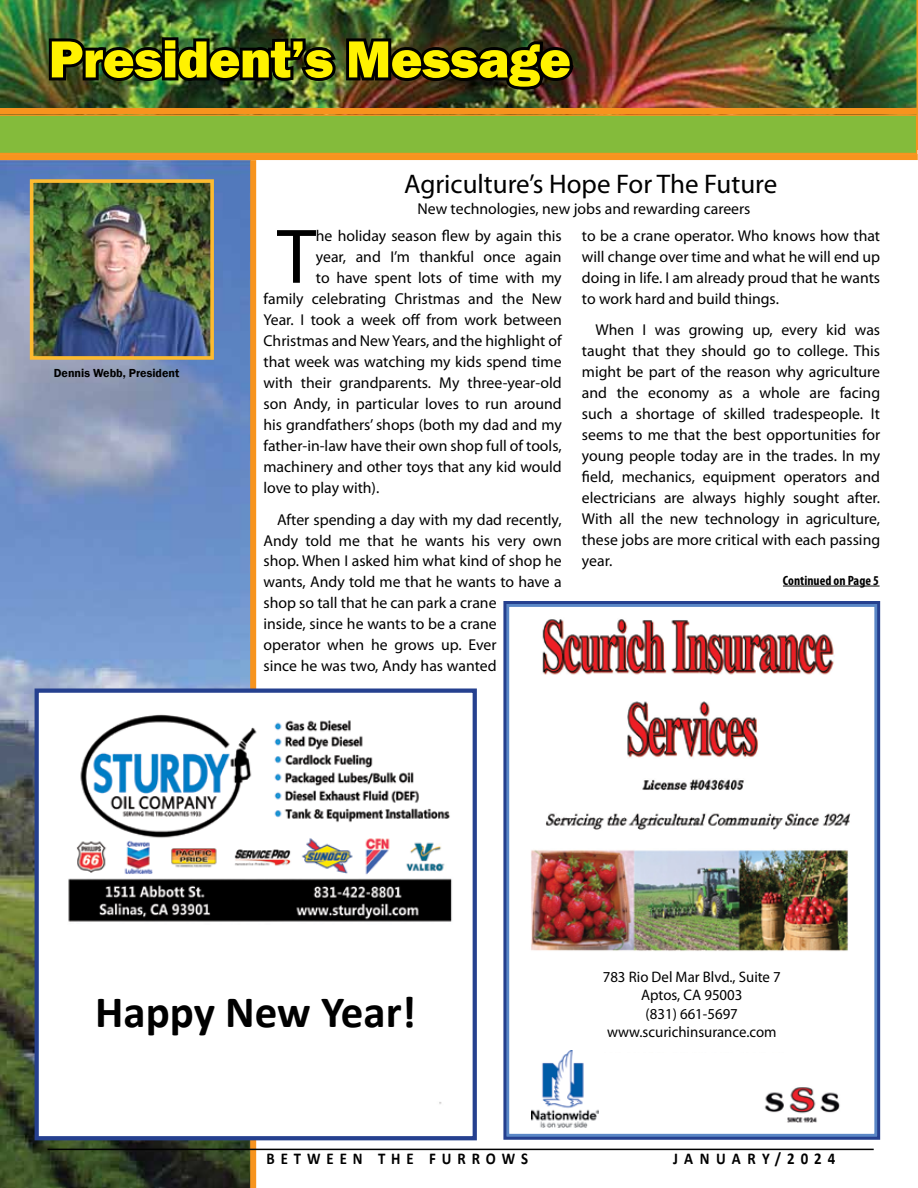
<style>
.page{position:relative;width:918px;height:1188px;background:#fff}
.page>*{position:absolute;margin:0;border:0;box-sizing:border-box;transform-origin:0 0}
.t1{font:78px "Myriad Pro";color:#000}
.t2{font:800 54px "Franklin Gothic";letter-spacing:-.01em;color:#fff200}
.t3{font:700 45px "Calibri";color:#000}
.t4{font:27px "Myriad Pro";color:#000}
.t5{font:700 16.5px "Calibri";letter-spacing:.4em;color:#000;scale:.9 1}
.t6{font:15.75px/21px "Myriad Pro";color:#000;text-align:justify}
.t7{font:15.3px/18.3px "Myriad Pro";color:#000;text-align:center}
.t8{font:700 condensed 13.5px "Myriad Pro";color:#000}
.t9{font:600 12px "Franklin Gothic";color:#000}
</style>
<div class="page">
<img style="left:0;top:160px;width:250px;height:1028px">
<div style="left:250px;top:160px;width:6px;height:1028px;background:#f7941e"></div>
<img style="left:0;top:0;width:918px;height:150px">
<svg style="left:0;top:114px;width:917px;height:40px;background:#8bb738"></svg>
<div style="left:0;top:154px;width:918px;height:6px;background:#f7941e"></div>
<div style="left:0;top:108px;width:917px;height:6px;background:#f7941e"></div>
<img style="left:531px;top:619px;width:320px;height:504px">
<div style="left:505px;top:603px;width:374px;height:535px;border:4px solid #5a87c6"></div>
<div style="left:590px;top:970px;width:200px;height:81px;background:#fff"></div>
<div style="left:523px;top:1055px;width:102px;height:75px;background:#fff"></div>
<img style="left:532px;top:1050px;width:66px;height:77px">
<div style="left:503px;top:601px;width:377px;height:539px;border:3px solid #25408f"></div>
<hr style="left:48px;top:1149px;width:826px;height:1px;background:#000">
<img style="left:40px;top:694px;width:412px;height:441px">
<div style="left:35px;top:689px;width:442px;height:451px;border:4px solid #25408f"></div>
<img style="left:46px;top:5px;width:531px;height:100px">
<img style="left:35px;top:184px;width:174px;height:171px">
<div style="left:30px;top:179px;width:184px;height:181px;border:4px solid #fdbb30"></div>
<hr style="left:783px;top:586px;width:97px;height:1px;background:#000">
<h2 class="t2" style="left:49px;top:24px;width:524px">President’s Message</h2>
<p class="t9" style="left:54px;top:366px;width:127px">Dennis Webb, President</p>
<h3 class="t4" style="left:404px;top:167px;width:375px">Agriculture’s Hope For The Future</h3>
<p class="t6" style="left:417px;top:198px;width:335px">New technologies, new jobs and rewarding careers</p>
<h1 class="t1" style="left:277px;top:209px;width:40px">T</h1>
<p class="t6" style="left:316px;top:225px;width:247px">he holiday season flew by again this</p>
<p class="t6" style="left:316px;top:246px;width:247px">year, and I’m thankful once again</p>
<p class="t6" style="left:316px;top:267px;width:247px">to have spent lots of time with my</p>
<p class="t6" style="left:264px;top:288px;width:300px">family celebrating Christmas and the New</p>
<p class="t6" style="left:264px;top:309px;width:300px">Year. I took a week off from work between</p>
<p class="t6" style="left:264px;top:330px;width:300px">Christmas and New Years, and the highlight of</p>
<p class="t6" style="left:264px;top:351px;width:300px">that week was watching my kids spend time</p>
<p class="t6" style="left:264px;top:372px;width:300px">with their grandparents. My three-year-old</p>
<p class="t6" style="left:264px;top:393px;width:300px">son Andy, in particular loves to run around</p>
<p class="t6" style="left:264px;top:414px;width:300px">his grandfathers’ shops (both my dad and my</p>
<p class="t6" style="left:264px;top:435px;width:300px">father-in-law have their own shop full of tools,</p>
<p class="t6" style="left:264px;top:456px;width:300px">machinery and other toys that any kid would</p>
<p class="t6" style="left:264px;top:477px;width:117px">love to play with).</p>
<p class="t6" style="left:264px;top:508px;width:300px;text-align:left;text-indent:13px">After spending a day with my dad recently, Andy told me that he wants his very own shop. When I asked him what kind of shop he wants, Andy told me that he wants to have a shop so tall that he can park a crane<br>inside, since he wants to be a crane<br>operator when he grows up. Ever<br>since he was two, Andy has wanted</p>
<p class="t6" style="left:582px;top:225px;width:300px">to be a crane operator. Who knows how that will change over time and what he will end up doing in life. I am already proud that he wants to work hard and build things.</p>
<p class="t6" style="left:582px;top:319px;width:300px;text-indent:13px">When I was growing up, every kid was taught that they should go to college. This might be part of the reason why agriculture and the economy as a whole are facing such a shortage of skilled tradespeople. It seems to me that the best opportunities for young people today are in the trades. In my field, mechanics, equipment operators and electricians are always highly sought after.<br>With all the new technology in agriculture, these jobs are more critical with each passing year.</p>
<p class="t8" style="left:783px;top:572px;width:97px">Continued on Page 5</p>
<h3 class="t3" style="left:95px;top:983px;width:323px">Happy New Year!</h3>
<p class="t7" style="left:603px;top:968px;width:180px">783 Rio Del Mar Blvd., Suite 7<br>Aptos, CA 95003<br>(831) 661-5697</p>
<p class="t7" style="left:607px;top:1022px;width:171px">www.scurichinsurance.com</p>
<p class="t5" style="left:266px;top:1148px;width:292px">BETWEEN THE FURROWS</p>
<p class="t5" style="left:673px;top:1148px;width:182px">janu ary/2024</p>
</div>
